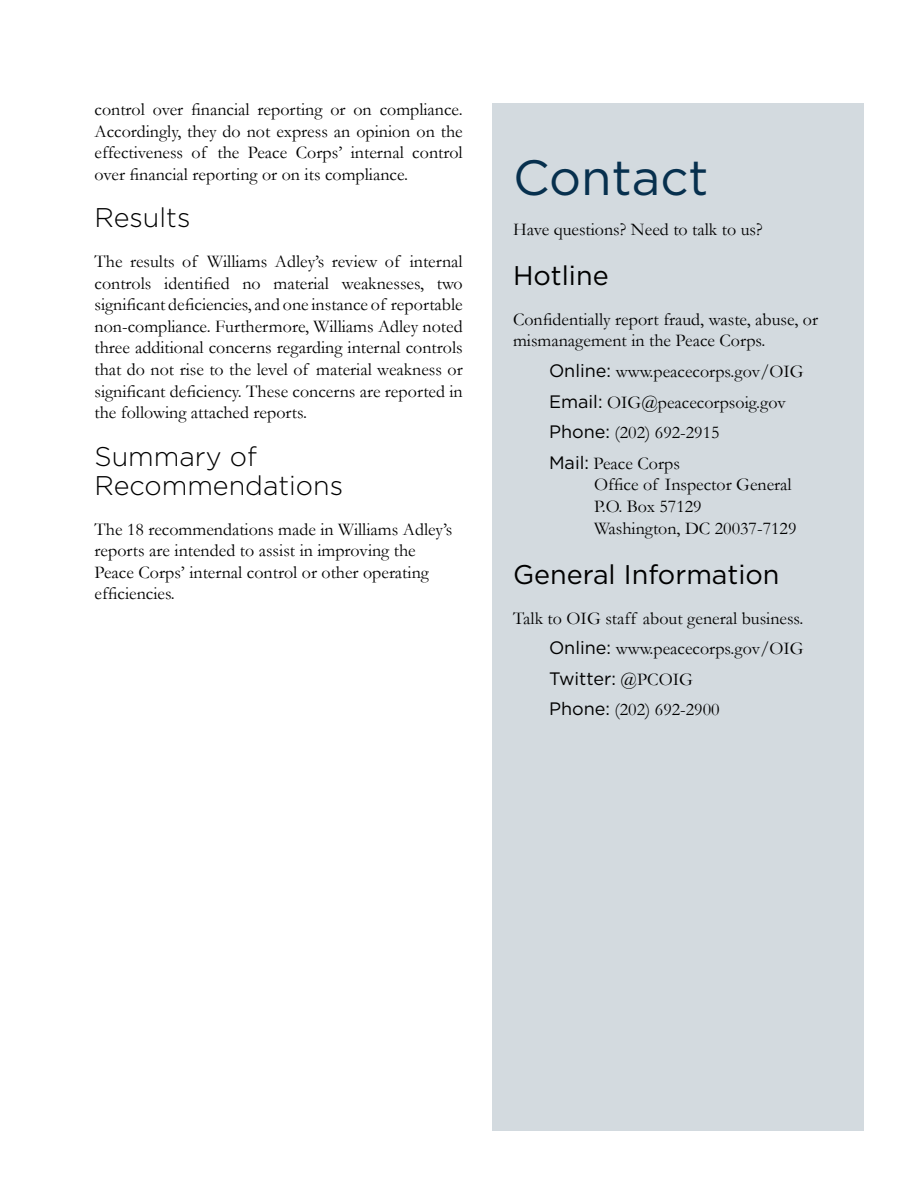
<style>
.page{position:relative;width:918px;height:1188px;background:#fff}
.page>*{position:absolute;margin:0;border:0;box-sizing:border-box;transform-origin:0 0}
.t1{font:49.5px "Gotham";color:#07304e}
.t2{font:300 27px/29.4px "Gotham";color:#000}
.Body{font:27px "Gotham";color:#000}
.Body-2{font:18px/21.6px "Garamond";color:#000}
.Body-3{font:18px "Gotham";color:#000}
.s1{font-family:"Gotham"}
.s2{font-family:"Garamond"}
</style>
<div class="page">
<div style="left:493px;top:104px;width:371px;height:1027px;background:#d3dadf"></div>
<p class="Body-2" style="left:94px;top:98px;width:370px;text-align:justify">control over financial reporting or on compliance.<br>Accordingly, they do not express an opinion on the effectiveness of the Peace Corps’ internal control over financial reporting or on its compliance.</p>
<h2 class="t2" style="left:94px;top:202px;width:97px">Results</h2>
<p class="Body-2" style="left:94px;top:250px;width:370px;text-align:justify">The results of Williams Adley’s review of internal controls identified no material weaknesses, two significant deficiencies, and one instance of reportable non-compliance. Furthermore, Williams Adley noted three additional concerns regarding internal controls that do not rise to the level of material weakness or significant deficiency. These concerns are reported in the following attached reports.</p>
<h2 class="t2" style="left:94px;top:441px;width:250px">Summary of<br>Recommendations</h2>
<h2 class="Body-2" style="left:94px;top:518px;width:359px">The 18 recommendations made in Williams Adley’s reports are intended to assist in improving the Peace Corps’ internal control or other operating efficiencies.</h2>
<h1 class="t1" style="left:513px;top:146px;width:197px">Contact</h1>
<p class="Body-2" style="left:513px;top:218px;width:251px">Have questions? Need to talk to us?</p>
<p class="Body" style="left:513px;top:258px;width:97px">Hotline</p>
<p class="Body-2" style="left:513px;top:308px;width:307px">Confidentially report fraud, waste, abuse, or mismanagement in the Peace Corps.</p>
<p class="Body-2" style="left:549px;top:360px;width:256px"><span class="s1">Online:</span> www.peacecorps.gov/OIG</p>
<p class="Body-2" style="left:549px;top:391px;width:238px"><span class="s1">Email:</span> OIG@peacecorpsoig.gov</p>
<h2 class="Body-2" style="left:549px;top:421px;width:172px"><span class="s1">Phone:</span> (202) 692-2915</h2>
<p class="Body-2" style="left:549px;top:452px;width:133px"><span class="s1">Mail:</span> Peace Corps</p>
<p class="Body-2" style="left:594px;top:474px;width:199px">Office of Inspector General</p>
<p class="Body-2" style="left:594px;top:495px;width:109px">P.O. Box 57129</p>
<p class="Body-2" style="left:594px;top:517px;width:204px">Washington, DC 20037-7129</p>
<p class="Body" style="left:513px;top:557px;width:268px">General Information</p>
<p class="Body-2" style="left:513px;top:607px;width:292px">Talk to OIG staff about general business.</p>
<p class="Body-2" style="left:549px;top:637px;width:256px"><span class="s1">Online:</span> www.peacecorps.gov/OIG</p>
<p class="Body-3" style="left:549px;top:667px;width:145px">Twitter: <span class="s2">@PCOIG</span></p>
<p class="Body-2" style="left:549px;top:699px;width:172px"><span class="s1">Phone:</span> (202) 692-2900</p>
</div>
